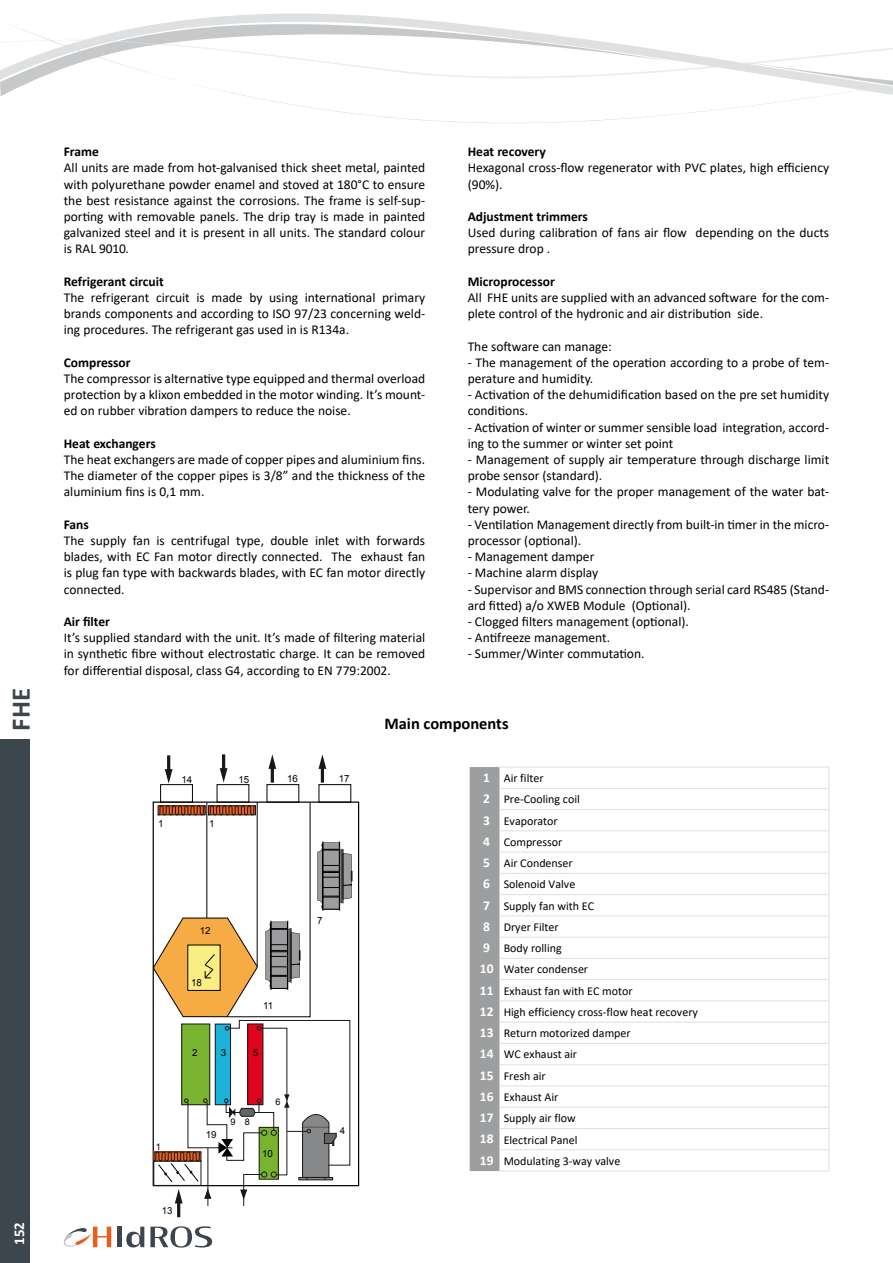
<style>
.page{position:relative;width:893px;height:1263px;background:#fff}
.page>*{position:absolute;margin:0;border:0;box-sizing:border-box;transform-origin:0 0}
.t1{font:700 27px "Calibri";color:#3c464d}
.t2{font:700 16.5px "Calibri";color:#000}
.t3{font:700 15px "Calibri";color:#fff}
.t4{font:13.5px/16.2px "Calibri";color:#000}
.t5{font:700 13.5px "Calibri";color:#000}
.t6{font:700 13.5px/21.3px "Calibri";color:#fff}
.t7{font:12px/21.3px "Calibri";color:#000}
.t8{font:9.75px "Arial";color:#000}
.t9{font:9.15px "Arial";color:#000}
</style>
<div class="page">
<div style="left:0;top:739px;width:30px;height:524px;background:#3c464d"></div>
<hr style="left:117px;top:1226px;width:4px;height:21px;background:#3d464c">
<svg style="left:150px;top:1226px;width:62px;height:21px"></svg>
<svg style="left:126px;top:1226px;width:18px;height:21px"></svg>
<svg style="left:64px;top:1226px;width:47px;height:21px"></svg>
<svg style="left:0;top:13px;width:893px;height:111px"></svg>
<div style="left:160px;top:784px;width:33px;height:18px;border:1px solid #000"></div>
<div style="left:217px;top:784px;width:32px;height:18px;border:1px solid #000"></div>
<div style="left:267px;top:784px;width:32px;height:18px;border:1px solid #000"></div>
<div style="left:319px;top:784px;width:32px;height:18px;border:1px solid #000"></div>
<svg style="left:319px;top:754px;width:7px;height:29px"></svg>
<svg style="left:268px;top:754px;width:8px;height:29px"></svg>
<svg style="left:220px;top:754px;width:7px;height:29px"></svg>
<svg style="left:165px;top:755px;width:8px;height:29px"></svg>
<svg style="left:153px;top:802px;width:199px;height:415px"></svg>
<div style="left:470px;top:767px;width:29px;height:404px;background:#9c9e9f"></div>
<hr style="left:499px;top:767px;width:330px;height:1px;background:#dae0e3">
<hr style="left:499px;top:788px;width:330px;height:1px;background:#dae0e3">
<hr style="left:499px;top:809px;width:330px;height:1px;background:#dae0e3">
<hr style="left:499px;top:830px;width:330px;height:1px;background:#dae0e3">
<hr style="left:499px;top:852px;width:330px;height:1px;background:#dae0e3">
<hr style="left:499px;top:873px;width:330px;height:1px;background:#dae0e3">
<hr style="left:499px;top:894px;width:330px;height:1px;background:#dae0e3">
<hr style="left:499px;top:916px;width:330px;height:1px;background:#dae0e3">
<hr style="left:499px;top:937px;width:330px;height:1px;background:#dae0e3">
<hr style="left:499px;top:958px;width:330px;height:1px;background:#dae0e3">
<hr style="left:499px;top:979px;width:330px;height:1px;background:#dae0e3">
<hr style="left:499px;top:1001px;width:330px;height:1px;background:#dae0e3">
<hr style="left:499px;top:1022px;width:330px;height:1px;background:#dae0e3">
<hr style="left:499px;top:1043px;width:330px;height:1px;background:#dae0e3">
<hr style="left:499px;top:1064px;width:330px;height:1px;background:#dae0e3">
<hr style="left:499px;top:1086px;width:330px;height:1px;background:#dae0e3">
<hr style="left:499px;top:1107px;width:330px;height:1px;background:#dae0e3">
<hr style="left:499px;top:1128px;width:330px;height:1px;background:#dae0e3">
<hr style="left:499px;top:1149px;width:330px;height:1px;background:#dae0e3">
<hr style="left:499px;top:1171px;width:330px;height:1px;background:#dae0e3">
<svg style="left:829px;top:767px;width:1px;height:404px"></svg>
<h1 class="t1" style="left:2px;top:731px;width:45px;rotate:-90deg">FHE</h1>
<p class="t3" style="left:8px;top:1245px;width:24px;rotate:-90deg">152</p>
<p class="t5" style="left:64px;top:142px;width:37px">Frame</p>
<p class="t4" style="left:64px;top:159px;width:363px;text-align:justify">All units are made from hot-galvanised thick sheet metal, painted with polyurethane powder enamel and stoved at 180°C to ensure the best resistance against the corrosions. The frame is self-sup&shy;porting with removable panels. The drip tray is made in painted galvanized steel and it is present in all units. The standard colour is RAL 9010.</p>
<p class="t5" style="left:64px;top:272px;width:102px">Refrigerant circuit</p>
<p class="t4" style="left:64px;top:289px;width:363px;text-align:justify">The refrigerant circuit is made by using international primary brands components and according to ISO 97/23 concerning weld&shy;ing procedures. The refrigerant gas used in is R134a.</p>
<p class="t5" style="left:64px;top:353px;width:68px">Compressor</p>
<p class="t4" style="left:64px;top:370px;width:363px;text-align:justify">The compressor is alternative type equipped and thermal overload protection by a klixon embedded in the motor winding. It’s mount&shy;ed on rubber vibration dampers to reduce the noise.</p>
<p class="t5" style="left:64px;top:434px;width:93px">Heat exchangers</p>
<p class="t4" style="left:64px;top:451px;width:363px;text-align:justify">The heat exchangers are made of copper pipes and aluminium fins.<br>The diameter of the copper pipes is 3/8” and the thickness of the aluminium fins is 0,1 mm.</p>
<p class="t5" style="left:64px;top:515px;width:27px">Fans</p>
<p class="t4" style="left:64px;top:532px;width:363px;text-align:justify">The supply fan is centrifugal type, double inlet with forwards blades, with EC Fan motor directly connected. The exhaust fan is plug fan type with backwards blades, with EC fan motor directly connected.</p>
<p class="t5" style="left:64px;top:612px;width:48px">Air filter</p>
<p class="t4" style="left:64px;top:629px;width:363px;text-align:justify">It’s supplied standard with the unit. It’s made of filtering material in synthetic fibre without electrostatic charge. It can be removed for differential disposal, class G4, according to EN 779:2002.</p>
<p class="t5" style="left:468px;top:142px;width:80px">Heat recovery</p>
<p class="t4" style="left:468px;top:159px;width:363px">Hexagonal cross-flow regenerator with PVC plates, high efficiency (90%).</p>
<p class="t5" style="left:468px;top:207px;width:122px">Adjustment trimmers</p>
<p class="t4" style="left:468px;top:224px;width:363px">Used during calibration of fans air flow depending on the ducts pressure drop .</p>
<p class="t5" style="left:468px;top:272px;width:89px">Microprocessor</p>
<p class="t4" style="left:468px;top:289px;width:363px">All FHE units are supplied with an advanced software for the com&shy;plete control of the hydronic and air distribution side.</p>
<p class="t4" style="left:468px;top:338px;width:146px">The software can manage:</p>
<p class="t4" style="left:468px;top:354px;width:363px">- The management of the operation according to a probe of tem&shy;perature and humidity.</p>
<p class="t4" style="left:468px;top:386px;width:363px">- Activation of the dehumidification based on the pre set humidity conditions.</p>
<p class="t4" style="left:468px;top:419px;width:363px">- Activation of winter or summer sensible load integration, accord&shy;ing to the summer or winter set point</p>
<p class="t4" style="left:468px;top:451px;width:363px">- Management of supply air temperature through discharge limit probe sensor (standard).</p>
<p class="t4" style="left:468px;top:483px;width:363px">- Modulating valve for the proper management of the water bat&shy;tery power.</p>
<p class="t4" style="left:468px;top:516px;width:363px">- Ventilation Management directly from built-in timer in the micro&shy;processor (optional).</p>
<p class="t4" style="left:468px;top:548px;width:128px">- Management damper</p>
<p class="t4" style="left:468px;top:564px;width:132px">- Machine alarm display</p>
<p class="t4" style="left:468px;top:581px;width:363px">- Supervisor and BMS connection through serial card RS485 (Stand&shy;ard fitted) a/o XWEB Module (Optional).</p>
<p class="t4" style="left:468px;top:613px;width:223px">- Clogged filters management (optional).</p>
<p class="t4" style="left:468px;top:629px;width:144px">- Antifreeze management.</p>
<p class="t4" style="left:468px;top:645px;width:178px">- Summer/Winter commutation.</p>
<p class="t8" style="left:181px;top:773px;width:12px">14</p>
<p class="t8" style="left:238px;top:773px;width:12px">15</p>
<p class="t8" style="left:287px;top:772px;width:12px">16</p>
<p class="t8" style="left:339px;top:772px;width:12px">17</p>
<p class="t8" style="left:158px;top:817px;width:7px">1</p>
<p class="t8" style="left:209px;top:817px;width:7px">1</p>
<p class="t8" style="left:200px;top:924px;width:12px">12</p>
<p class="t8" style="left:191px;top:976px;width:12px">18</p>
<p class="t8" style="left:192px;top:1046px;width:7px">2</p>
<p class="t8" style="left:221px;top:1046px;width:7px">3</p>
<p class="t8" style="left:263px;top:999px;width:12px">11</p>
<p class="t8" style="left:253px;top:1046px;width:7px">5</p>
<p class="t9" style="left:276px;top:1095px;width:7px">6</p>
<p class="t9" style="left:156px;top:1140px;width:7px">1</p>
<p class="t8" style="left:162px;top:1204px;width:12px">13</p>
<p class="t8" style="left:206px;top:1128px;width:12px">19</p>
<p class="t9" style="left:230px;top:1116px;width:21px">9 8</p>
<p class="t8" style="left:262px;top:1147px;width:12px">10</p>
<p class="t8" style="left:317px;top:914px;width:7px">7</p>
<p class="t8" style="left:340px;top:1124px;width:7px">4</p>
<p class="t2" style="left:384px;top:712px;width:126px">Main components</p>
<p class="t6" style="left:480px;top:767px;width:15px">1<br>2<br>3<br>4<br>5<br>6<br>7<br>8<br>9<br>10<br>11<br>12<br>13<br>14<br>15<br>16<br>17<br>18<br>19</p>
<p class="t7" style="left:504px;top:767px;width:196px">Air filter<br>Pre-Cooling coil<br>Evaporator<br>Compressor<br>Air Condenser<br>Solenoid Valve<br>Supply fan with EC<br>Dryer Filter<br>Body rolling<br>Water condenser<br>Exhaust fan with EC motor<br>High efficiency cross-flow heat recovery<br>Return motorized damper<br>WC exhaust air<br>Fresh air<br>Exhaust Air<br>Supply air flow<br>Electrical Panel<br>Modulating 3-way valve</p>
</div>
